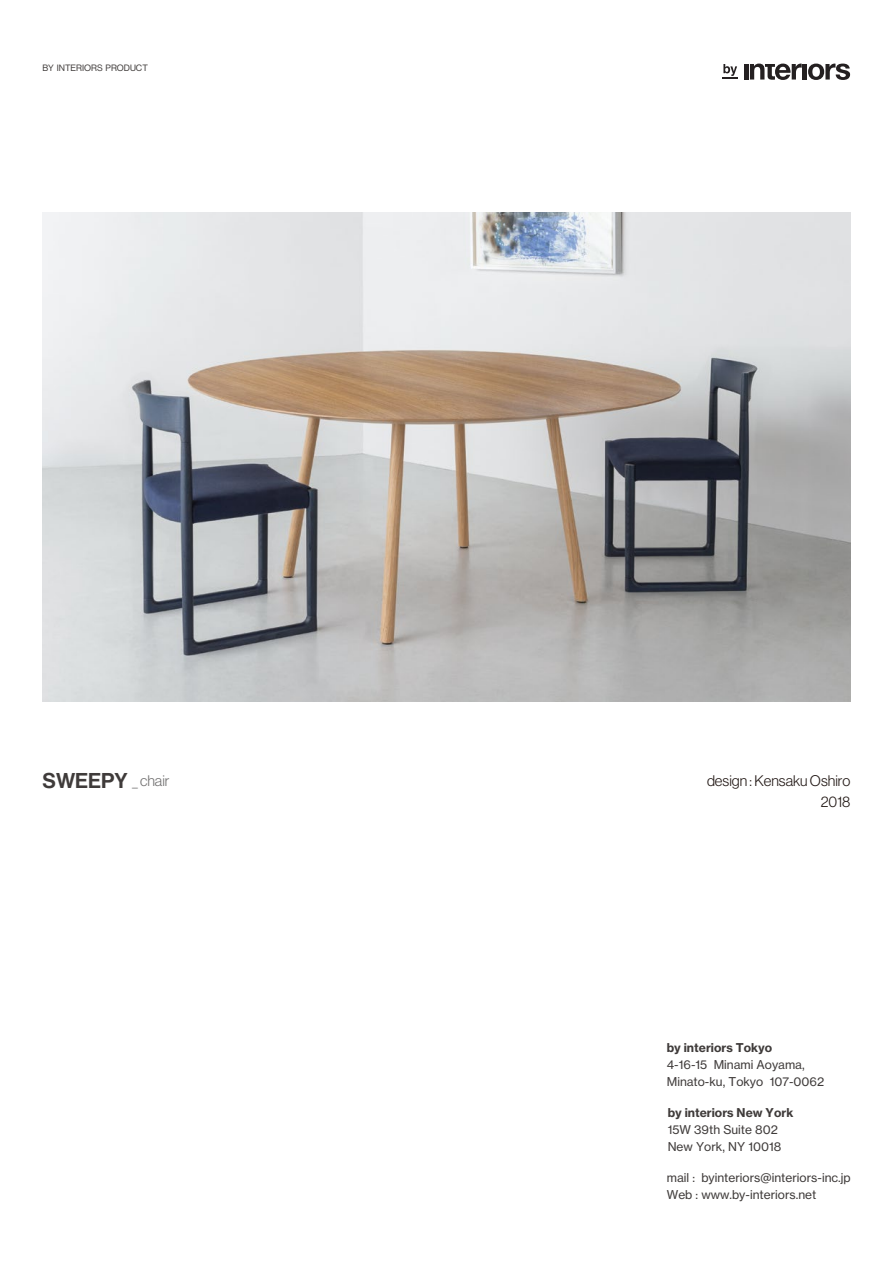
<style>
.page{position:relative;width:893px;height:1263px;background:#fff}
.page>*{position:absolute;margin:0;border:0;box-sizing:border-box;transform-origin:0 0}
.t1{font:21px "N Haas Grotesk DS Pro 65 Md";color:#3f3b3a}
.t2{font:15px/21px "N Haas Grotesk DS Pro 45 Lt";color:#231916;text-align:right}
.t3{font:12px/17px "N Haas Grotesk TX Pro 55 Rg";color:#3f3b3a}
.t4{font:12px "N Haas Grotesk TX Pro 75 Bd";color:#3f3b3a}
.t5{font:9px "N Haas Grotesk DS Pro 55 Rg";color:#3f3b3a}
.s1{font-family:"N Haas Grotesk DS Pro 45 Lt";font-size:15px;color:#727171}
</style>
<div class="page">
<img style="left:43px;top:213px;width:807px;height:489px">
<hr style="left:744px;top:64px;width:4px;height:16px;background:#242021">
<svg style="left:750px;top:64px;width:52px;height:16px"></svg>
<hr style="left:803px;top:64px;width:4px;height:16px;background:#242021">
<svg style="left:808px;top:64px;width:42px;height:16px"></svg>
<svg style="left:722px;top:64px;width:16px;height:15px"></svg>
<p class="t5" style="left:43px;top:63px;width:107px">BY INTERIORS PRODUCT</p>
<h1 class="t1" style="left:43px;top:769px;width:129px">SWEEPY <span class="s1">_ chair</span></h1>
<p class="t2" style="left:707px;top:770px;width:145px">design : Kensaku Oshiro<br>2018</p>
<p class="t4" style="left:667px;top:1040px;width:107px">by interiors Tokyo</p>
<p class="t3" style="left:667px;top:1056px;width:159px">4-16-15 Minami Aoyama,<br>Minato-ku, Tokyo 107-0062</p>
<p class="t4" style="left:668px;top:1105px;width:127px">by interiors New York</p>
<p class="t3" style="left:668px;top:1121px;width:115px">15W 39th Suite 802<br>New York, NY 10018</p>
<p class="t3" style="left:667px;top:1169px;width:185px">mail : byinteriors@interiors-inc.jp<br>Web : www.by-interiors.net</p>
</div>
